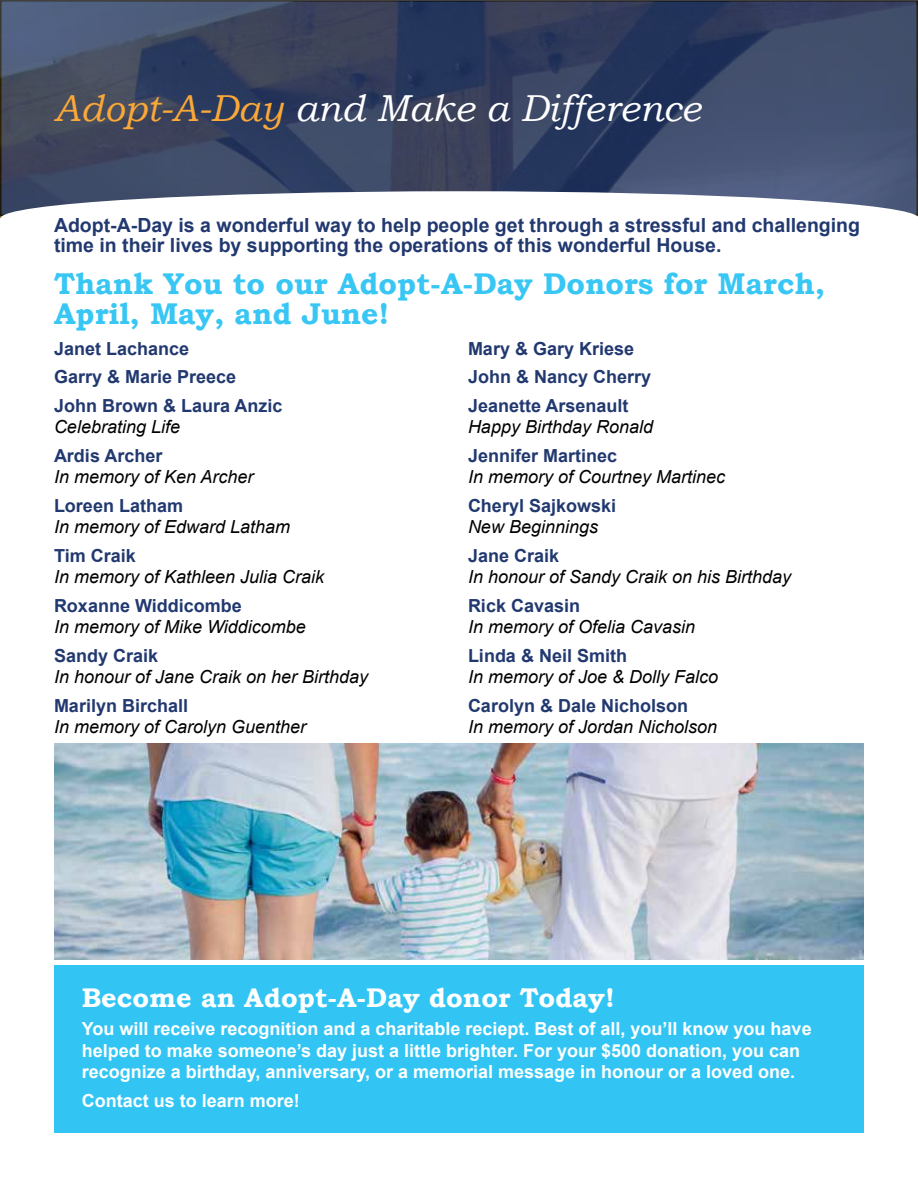
<style>
.page{position:relative;width:918px;height:1188px;background:#fff}
.page>*{position:absolute;margin:0;border:0;box-sizing:border-box;transform-origin:0 0}
.t1{font:italic 37.5px "Bookman Old Style";color:#fff}
.t2{font:700 30px/30px "Bookman Old Style";color:#38c6f4}
.t3{font:700 27px "Bookman Old Style";color:#fff}
.t4{font:700 19.5px/19.5px "Arial";color:#223970}
.t5{font:italic 18px "Arial";color:#000}
.t6{font:700 18px/28.3px "Arial";color:#223970}
.t7{font:700 18px/21.6px "Arial";color:#fff}
.s1{color:#faa838}
</style>
<div class="page">
<svg style="left:3px;top:3px;width:912px;height:210px;background:#394564"></svg>
<div style="left:0;top:0;width:918px;height:216px;border:2px solid #000"></div>
<div style="left:1px;top:191px;width:917px;height:54px;background:#fff;border-radius:50%"></div>
<img style="left:54px;top:744px;width:810px;height:216px">
<div style="left:55px;top:966px;width:809px;height:167px;background:#32c5f4"></div>
<h1 class="t1" style="left:54px;top:83px;width:649px"><span class="s1">Adopt-A-Day</span> and Make a Difference</h1>
<p class="t4" style="left:54px;top:216px;width:808px">Adopt-A-Day is a wonderful way to help people get through a stressful and challenging time in their lives by supporting the operations of this wonderful House.</p>
<h2 class="t2" style="left:54px;top:269px;width:772px">Thank You to our Adopt-A-Day Donors for March,<br>April, May, and June!</h2>
<p class="t6" style="left:54px;top:335px;width:230px">Janet Lachance<br>Garry &amp; Marie Preece<br>John Brown &amp; Laura Anzic</p>
<p class="t5" style="left:54px;top:415px;width:128px">Celebrating Life</p>
<p class="t6" style="left:54px;top:441px;width:110px">Ardis Archer</p>
<p class="t5" style="left:54px;top:465px;width:201px">In memory of Ken Archer</p>
<p class="t6" style="left:54px;top:491px;width:131px">Loreen Latham</p>
<p class="t5" style="left:54px;top:515px;width:238px">In memory of Edward Latham</p>
<p class="t6" style="left:54px;top:541px;width:83px">Tim Craik</p>
<p class="t5" style="left:54px;top:565px;width:272px">In memory of Kathleen Julia Craik</p>
<p class="t6" style="left:54px;top:591px;width:189px">Roxanne Widdicombe</p>
<p class="t5" style="left:54px;top:615px;width:253px">In memory of Mike Widdicombe</p>
<p class="t6" style="left:54px;top:641px;width:106px">Sandy Craik</p>
<p class="t5" style="left:54px;top:665px;width:316px">In honour of Jane Craik on her Birthday</p>
<p class="t6" style="left:54px;top:691px;width:136px">Marilyn Birchall</p>
<p class="t5" style="left:54px;top:715px;width:254px">In memory of Carolyn Guenther</p>
<p class="t6" style="left:468px;top:335px;width:185px">Mary &amp; Gary Kriese<br>John &amp; Nancy Cherry<br>Jeanette Arsenault</p>
<p class="t5" style="left:468px;top:415px;width:187px">Happy Birthday Ronald</p>
<p class="t6" style="left:468px;top:441px;width:151px">Jennifer Martinec</p>
<p class="t5" style="left:468px;top:465px;width:259px">In memory of Courtney Martinec</p>
<p class="t6" style="left:468px;top:491px;width:150px">Cheryl Sajkowski</p>
<p class="t5" style="left:468px;top:515px;width:132px">New Beginnings</p>
<p class="t6" style="left:468px;top:541px;width:93px">Jane Craik</p>
<p class="t5" style="left:468px;top:565px;width:325px">In honour of Sandy Craik on his Birthday</p>
<p class="t6" style="left:468px;top:591px;width:114px">Rick Cavasin</p>
<p class="t5" style="left:468px;top:615px;width:229px">In memory of Ofelia Cavasin</p>
<p class="t6" style="left:468px;top:641px;width:161px">Linda &amp; Neil Smith</p>
<p class="t5" style="left:468px;top:665px;width:252px">In memory of Joe &amp; Dolly Falco</p>
<p class="t6" style="left:468px;top:691px;width:222px">Carolyn &amp; Dale Nicholson</p>
<p class="t5" style="left:468px;top:715px;width:251px">In memory of Jordan Nicholson</p>
<h3 class="t3" style="left:82px;top:978px;width:534px">Become an Adopt-A-Day donor Today!</h3>
<p class="t7" style="left:82px;top:1018px;width:731px">You will receive recognition and a charitable reciept. Best of all, you’ll know you have helped to make someone’s day just a little brighter. For your $500 donation, you can recognize a birthday, anniversary, or a memorial message in honour or a loved one.</p>
<p class="t7" style="left:82px;top:1090px;width:220px">Contact us to learn more!</p>
</div>
